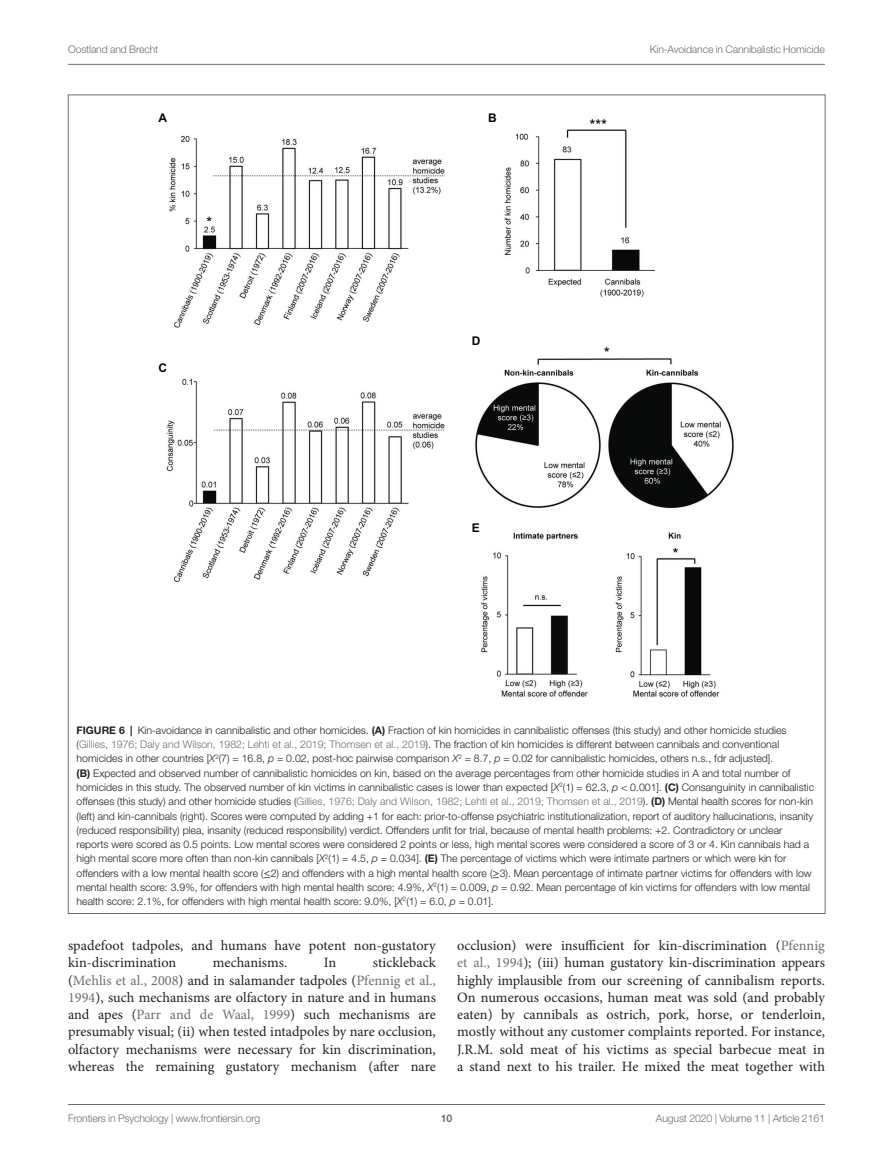
<style>
.page{position:relative;width:893px;height:1170px;background:#fff}
.page>*{position:absolute;margin:0;border:0;box-sizing:border-box;transform-origin:0 0}
.TEXT{font:14.25px/17.2px "Minion Pro";color:#231f20;text-align:justify}
.t1{font:700 12px "Arial";color:#040503}
.FIG_LEG{font:300 10.5px/14.2px "Helvetica Neue LT Std";color:#231f20}
.t2{font:300 10.5px "Helvetica Neue LT Std";letter-spacing:-.015em;color:#6c6d70}
.t3{font:700 10.5px "Helvetica Neue LT Std";color:#6c6d70}
.s1{font-weight:700}
.s2{color:#6c6d70}
.s3{font-style:italic}
.s4{font-family:"STIX General";font-weight:400}
</style>
<div class="page">
<hr style="left:68px;top:64px;width:757px;height:1px;background:#6c6d70">
<hr style="left:68px;top:1104px;width:757px;height:1px;background:#6c6d70">
<img style="left:166px;top:119px;width:568px;height:579px">
<p class="t2" style="left:68px;top:42px;width:92px">Oostland and Brecht</p>
<p class="t2" style="left:650px;top:42px;width:176px">Kin-Avoidance in Cannibalistic Homicide</p>
<p class="t1" style="left:159px;top:110px;width:10px">A</p>
<p class="t1" style="left:159px;top:359px;width:10px">C</p>
<p class="t1" style="left:488px;top:110px;width:10px">B</p>
<p class="t1" style="left:472px;top:332px;width:10px">D</p>
<p class="t1" style="left:472px;top:519px;width:10px">E</p>
<p class="FIG_LEG" style="left:77px;top:722px;width:739px"><span class="s1">FIGURE 6 |</span> Kin-avoidance in cannibalistic and other homicides. <span class="s1">(A)</span> Fraction of kin homicides in cannibalistic offenses (this study) and other homicide studies (<span class="s2">Gillies, 1976; Daly and Wilson, 1982; Lehti et al., 2019; Thomsen et al., 2019</span>). The fraction of kin homicides is different between cannibals and conventional homicides in other countries [<span class="s3">X</span><sup>2</sup>(7) = 16.8, <span class="s3">p</span> = 0.02, post-hoc pairwise comparison <span class="s3">X</span><sup>2</sup> = 8.7, <span class="s3">p</span> = 0.02 for cannibalistic homicides, others n.s., fdr adjusted].<br><span class="s1">(B)</span> Expected and observed number of cannibalistic homicides on kin, based on the average percentages from other homicide studies in A and total number of homicides in this study. The observed number of kin victims in cannibalistic cases is lower than expected [<span class="s3">X</span><sup>2</sup>(1) = 62.3, <span class="s3">p</span> &lt; 0.001]. <span class="s1">(C)</span> Consanguinity in cannibalistic offenses (this study) and other homicide studies (<span class="s2">Gillies, 1976; Daly and Wilson, 1982; Lehti et al., 2019; Thomsen et al., 2019</span>). <span class="s1">(D)</span> Mental health scores for non-kin (left) and kin-cannibals (right). Scores were computed by adding +1 for each: prior-to-offense psychiatric institutionalization, report of auditory hallucinations, insanity (reduced responsibility) plea, insanity (reduced responsibility) verdict. Offenders unfit for trial, because of mental health problems: +2. Contradictory or unclear reports were scored as 0.5 points. Low mental scores were considered 2 points or less, high mental scores were considered a score of 3 or 4. Kin cannibals had a high mental score more often than non-kin cannibals [<span class="s3">X</span><sup>2</sup>(1) = 4.5, <span class="s3">p</span> = 0.034]. <span class="s1">(E)</span> The percentage of victims which were intimate partners or which were kin for offenders with a low mental health score (<span class="s4">≤</span>2) and offenders with a high mental health score (<span class="s4">≥</span>3). Mean percentage of intimate partner victims for offenders with low mental health score: 3.9%, for offenders with high mental health score: 4.9%, <span class="s3">X</span><sup>2</sup>(1) = 0.009, <span class="s3">p</span> = 0.92. Mean percentage of kin victims for offenders with low mental health score: 2.1%, for offenders with high mental health score: 9.0%, [<span class="s3">X</span><sup>2</sup>(1) = 6.0, <span class="s3">p</span> = 0.01].</p>
<p class="TEXT" style="left:68px;top:936px;width:369px">spadefoot tadpoles, and humans have potent non-gustatory kin-discrimination</p>
<p class="TEXT" style="left:68px;top:954px;width:369px;text-indent:305px">stickleback (<span class="s2">Mehlis et al., 2008</span>) and in salamander tadpoles (<span class="s2">Pfennig et al., 1994</span>), such mechanisms are olfactory in nature and in humans and apes (<span class="s2">Parr and de Waal, 1999</span>) such mechanisms are presumably visual; (ii) when tested intadpoles by nare occlusion, olfactory mechanisms were necessary for kin discrimination, whereas the remaining gustatory mechanism (after nare</p>
<p class="TEXT" style="left:213px;top:954px;width:76px">mechanisms.</p>
<p class="TEXT" style="left:324px;top:954px;width:14px">In</p>
<p class="TEXT" style="left:457px;top:936px;width:369px">occlusion) were insufficient for kin-discrimination (<span class="s2">Pfennig et al., 1994</span>); (iii) human gustatory kin-discrimination appears highly implausible from our screening of cannibalism reports.<br>On numerous occasions, human meat was sold (and probably eaten) by cannibals as ostrich, pork, horse, or tenderloin, mostly without any customer complaints reported. For instance, J.R.M. sold meat of his victims as special barbecue meat in a stand next to his trailer. He mixed the meat together with</p>
<p class="t2" style="left:68px;top:1111px;width:194px">Frontiers in Psychology | www.frontiersin.org</p>
<p class="t3" style="left:441px;top:1111px;width:13px">10</p>
<p class="t2" style="left:656px;top:1111px;width:170px">August 2020 | Volume 11 | Article 2161</p>
</div>
